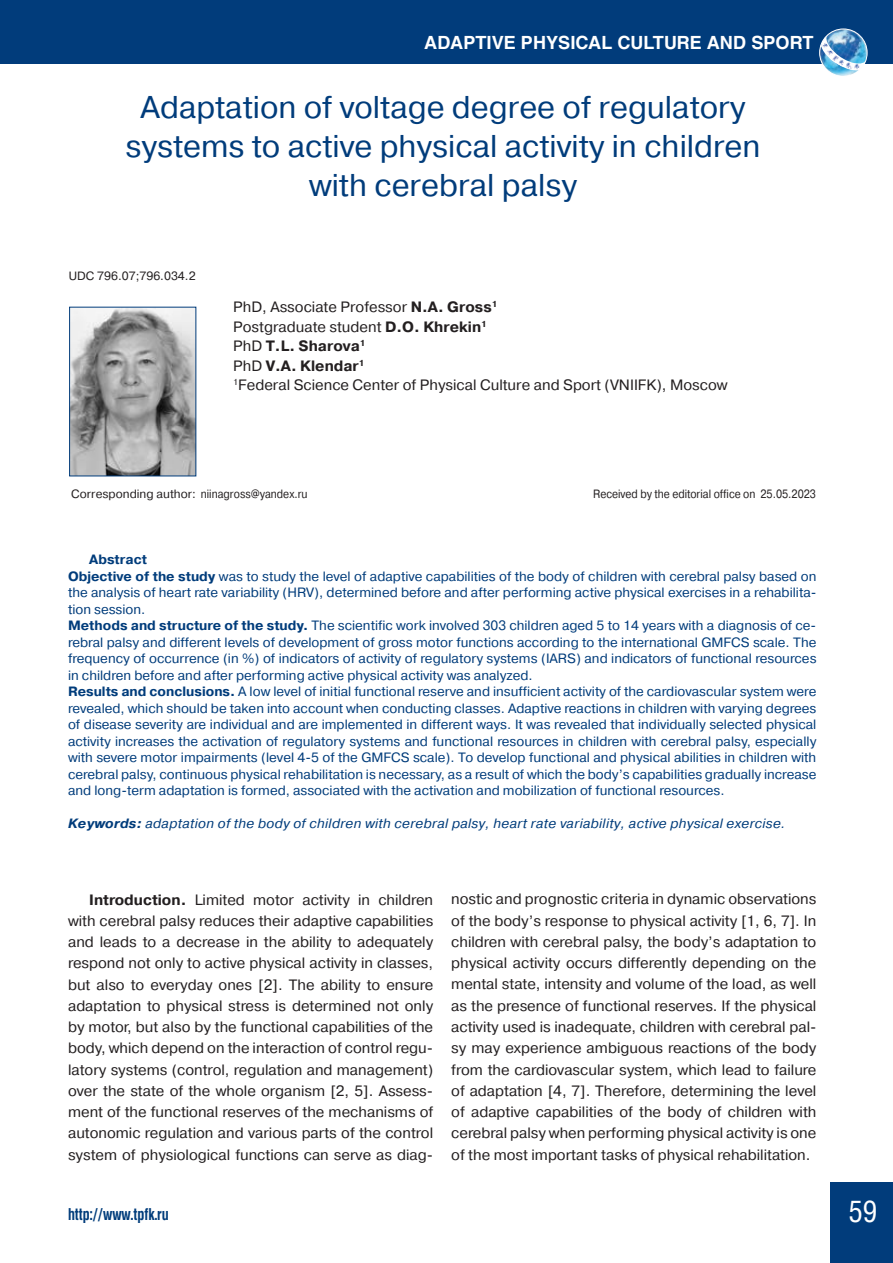
<style>
.page{position:relative;width:893px;height:1263px;background:#fff}
.page>*{position:absolute;margin:0;border:0;box-sizing:border-box;transform-origin:0 0}
.t1{font:31.5px/39px "Pragmatica C";color:#013c7b;text-align:center}
.t2{font:30px "Helios Cond C";color:#fff}
.t3{font:700 18px "Helios C";color:#fff}
.t4{font:700 16.5px "Helios Cond C";color:#013c7b;scale:.91 1}
.t5{font:15px/21.3px "Pragmatica C";color:#231f20;text-align:justify}
.t6{font:13.5px/16.5px "Pragmatica C";color:#013c7b}
.t7{font:italic 13.5px "Pragmatica C";letter-spacing:.02em;color:#013c7b}
.t8{font:12px "Pragmatica C";color:#231f20}
.t9{font:12px "Pragmatica C";color:#231f20;scale:.88 1}
.s1{font-weight:700}
</style>
<div class="page">
<div style="left:831px;top:1182px;width:62px;height:81px;background:#013c7b"></div>
<div style="left:0;top:0;width:893px;height:64px;background:#013c7b"></div>
<img style="left:71px;top:309px;width:123px;height:165px">
<div style="left:69px;top:307px;width:127px;height:169px;border:1px solid #013c7b"></div>
<img style="left:828px;top:29px;width:40px;height:46px">
<div style="left:819px;top:29px;width:48px;height:48px;border:1px solid #fff;border-radius:50%"></div>
<svg style="left:820px;top:34px;width:46px;height:40px;background:#7eb1d5"></svg>
<h3 class="t3" style="left:424px;top:33px;width:391px">ADAPTIVE PHYSICAL CULTURE AND SPORT</h3>
<h1 class="t1" style="left:125px;top:88px;width:637px">Adaptation of voltage degree of regulatory systems to active physical activity in children with cerebral palsy</h1>
<p class="t8" style="left:69px;top:269px;width:128px">UDC 796.07;796.034.2</p>
<p class="t5" style="left:233px;top:297px;width:496px;line-height:19.5px;text-align:left">PhD, Associate Professor <span class="s1">N.A. Gross</span><sup>1<br></sup>Postgraduate student <span class="s1">D.O. Khrekin</span><sup>1<br></sup>PhD <span class="s1">T.L. Sharova</span><sup>1<br></sup>PhD <span class="s1">V.A. Klendar</span><sup>1<br></sup><sup>1</sup>Federal Science Center of Physical Culture and Sport (VNIIFK), Moscow</p>
<p class="t8" style="left:71px;top:487px;width:238px">Corresponding author: niinagross@yandex.ru</p>
<p class="t9" style="left:593px;top:487px;width:255px">Received by the editorial office on 25.05.2023</p>
<p class="t6" style="left:68px;top:551px;width:750px;text-indent:21px"><span class="s1">Abstract<br>Objective of the study</span> was to study the level of adaptive capabilities of the body of children with cerebral palsy based on the analysis of heart rate variability (HRV), determined before and after performing active physical exercises in a rehabilita&shy;tion session.<br><span class="s1">Methods and structure of the study.</span> The scientific work involved 303 children aged 5 to 14 years with a diagnosis of ce&shy;rebral palsy and different levels of development of gross motor functions according to the international GMFCS scale. The frequency of occurrence (in %) of indicators of activity of regulatory systems (IARS) and indicators of functional resources in children before and after performing active physical activity was analyzed.<br><span class="s1">Results and conclusions.</span> A low level of initial functional reserve and insufficient activity of the cardiovascular system were revealed, which should be taken into account when conducting classes. Adaptive reactions in children with varying degrees of disease severity are individual and are implemented in different ways. It was revealed that individually selected physical activity increases the activation of regulatory systems and functional resources in children with cerebral palsy, especially with severe motor impairments (level 4-5 of the GMFCS scale). To develop functional and physical abilities in children with cerebral palsy, continuous physical rehabilitation is necessary, as a result of which the body’s capabilities gradually increase and long-term adaptation is formed, associated with the activation and mobilization of functional resources.</p>
<p class="t7" style="left:68px;top:816px;width:719px"><span class="s1">Keywords:</span> adaptation of the body of children with cerebral palsy, heart rate variability, active physical exercise.</p>
<p class="t5" style="left:68px;top:889px;width:367px;text-indent:21px"><span class="s1">Introduction.</span> Limited motor activity in children with cerebral palsy reduces their adaptive capabilities and leads to a decrease in the ability to adequately respond not only to active physical activity in classes, but also to everyday ones [2]. The ability to ensure adaptation to physical stress is determined not only by motor, but also by the functional capabilities of the body, which depend on the interaction of control regu&shy;latory systems (control, regulation and management) over the state of the whole organism [2, 5]. Assess&shy;ment of the functional reserves of the mechanisms of autonomic regulation and various parts of the control system of physiological functions can serve as diag-</p>
<p class="t5" style="left:451px;top:889px;width:367px">nostic and prognostic criteria in dynamic observations of the body’s response to physical activity [1, 6, 7]. In children with cerebral palsy, the body’s adaptation to physical activity occurs differently depending on the mental state, intensity and volume of the load, as well as the presence of functional reserves. If the physical activity used is inadequate, children with cerebral pal&shy;sy may experience ambiguous reactions of the body from the cardiovascular system, which lead to failure of adaptation [4, 7]. Therefore, determining the level of adaptive capabilities of the body of children with cerebral palsy when performing physical activity is one of the most important tasks of physical rehabilitation.</p>
<p class="t4" style="left:68px;top:1204px;width:112px">http://www.tpfk.ru</p>
<h2 class="t2" style="left:848px;top:1194px;width:30px">59</h2>
</div>
